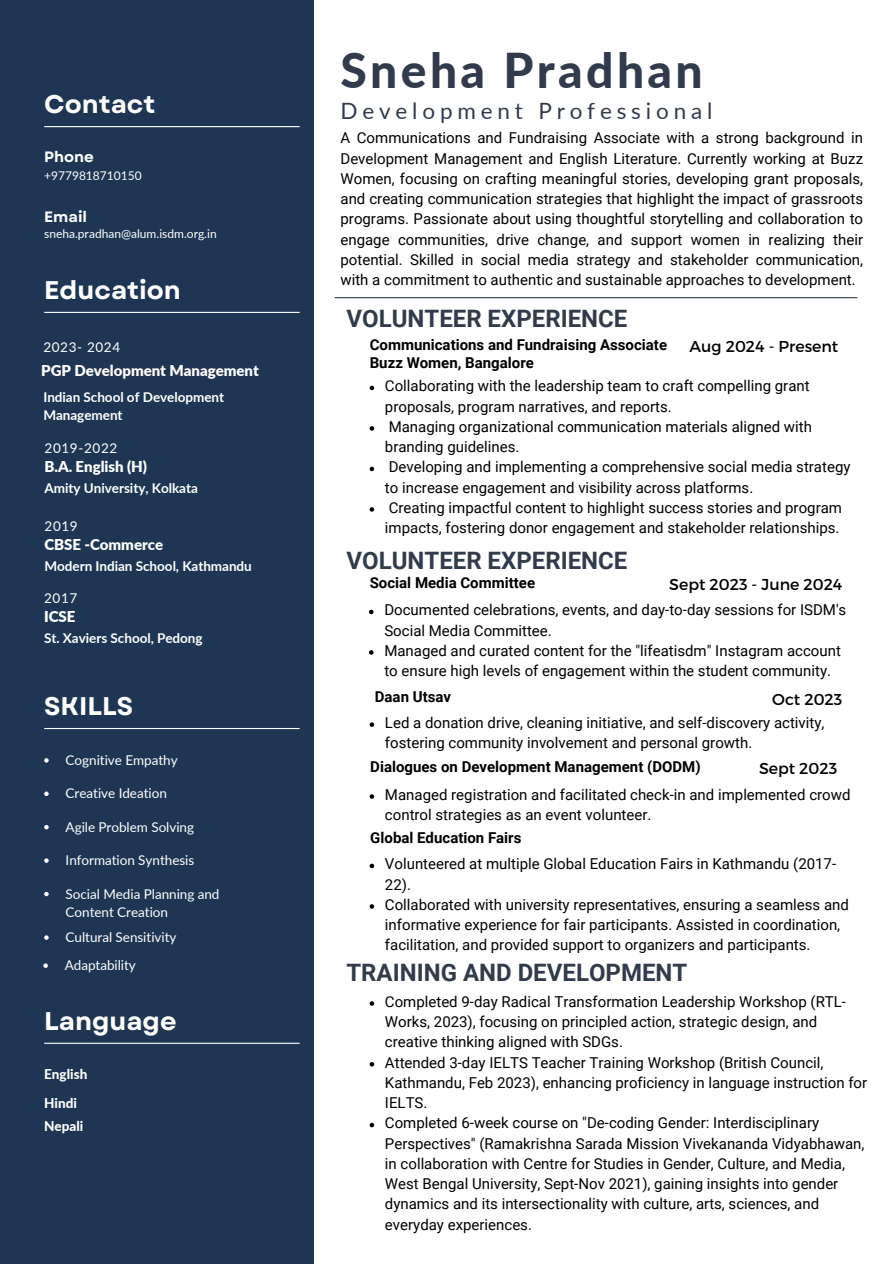
<style>
.page{position:relative;width:894px;height:1264px;background:#fff}
.page>*{position:absolute;margin:0;border:0;box-sizing:border-box;transform-origin:0 0}
.t1{font:800 48px "Lato";letter-spacing:.07em;color:#323b4c}
.t2{font:700 25.5px "Garet";color:#fff}
.t3{font:700 24px "Roboto";color:#323b4c}
.t4{font:22.5px "Lato";letter-spacing:.215em;color:#323b4c}
.t5{font:15.75px "Montserrat";color:#010101}
.t6{font:15px/20.2px "Roboto";color:#010101}
.t7{font:700 15px "Roboto";color:#010101}
.t8{font:900 15px "Lato";letter-spacing:-.005em;color:#fff}
.t9{font:700 15px "Garet";color:#fff}
.t10{font:13.5px/18px "Lato";letter-spacing:-.005em;color:#fff}
.t11{font:700 13.5px/18px "Lato";letter-spacing:-.005em;color:#fff}
.t12{font:13.5px "Lato";letter-spacing:.045em;color:#fff}
.t13{font:800 13.5px "Lato";color:#fff}
.t14{font:12px "Lato";color:#fff}
</style>
<div class="page">
<div style="left:0;top:0;width:313px;height:1263px;background:#1e3653"></div>
<hr style="left:44px;top:126px;width:255px;height:1px;background:#fff">
<hr style="left:44px;top:312px;width:255px;height:1px;background:#fff">
<hr style="left:334px;top:297px;width:523px;height:1px;background:#323b4c">
<svg style="left:44px;top:758px;width:5px;height:4px"></svg>
<svg style="left:44px;top:791px;width:5px;height:5px"></svg>
<svg style="left:44px;top:825px;width:5px;height:4px"></svg>
<svg style="left:44px;top:858px;width:5px;height:4px"></svg>
<svg style="left:44px;top:892px;width:5px;height:4px"></svg>
<svg style="left:44px;top:935px;width:5px;height:4px"></svg>
<hr style="left:44px;top:728px;width:255px;height:1px;background:#fff">
<hr style="left:44px;top:1042px;width:255px;height:1px;background:#fff">
<svg style="left:43px;top:963px;width:5px;height:4px"></svg>
<svg style="left:369px;top:794px;width:5px;height:4px"></svg>
<svg style="left:369px;top:863px;width:5px;height:5px"></svg>
<svg style="left:369px;top:904px;width:5px;height:4px"></svg>
<svg style="left:369px;top:722px;width:5px;height:5px"></svg>
<svg style="left:369px;top:609px;width:4px;height:5px"></svg>
<svg style="left:369px;top:650px;width:4px;height:4px"></svg>
<svg style="left:369px;top:1001px;width:5px;height:4px"></svg>
<svg style="left:369px;top:1062px;width:5px;height:4px"></svg>
<svg style="left:369px;top:1122px;width:5px;height:5px"></svg>
<svg style="left:369px;top:385px;width:5px;height:5px"></svg>
<svg style="left:369px;top:426px;width:5px;height:4px"></svg>
<svg style="left:369px;top:466px;width:5px;height:5px"></svg>
<svg style="left:369px;top:507px;width:5px;height:4px"></svg>
<h3 class="t2" style="left:44px;top:86px;width:113px">Contact</h3>
<h6 class="t9" style="left:44px;top:146px;width:51px">Phone</h6>
<p class="t14" style="left:44px;top:168px;width:99px">+9779818710150</p>
<h3 class="t9" style="left:44px;top:206px;width:44px">Email</h3>
<p class="t14" style="left:44px;top:226px;width:174px">sneha.pradhan@alum.isdm.org.in</p>
<h6 class="t2" style="left:44px;top:271px;width:138px">Education</h6>
<p class="t12" style="left:43px;top:339px;width:78px">2023- 2024</p>
<h2 class="t8" style="left:41px;top:361px;width:219px">PGP Development Management</h2>
<p class="t11" style="left:43px;top:387px;width:182px">Indian School of Development<br>Management</p>
<p class="t12" style="left:44px;top:439px;width:74px">2019-2022</p>
<h6 class="t8" style="left:44px;top:457px;width:104px">B.A. English (H)</h6>
<p class="t11" style="left:44px;top:478px;width:155px">Amity University, Kolkata</p>
<h5 class="t10" style="left:44px;top:516px;width:35px">2019</h5>
<p class="t8" style="left:44px;top:535px;width:120px">CBSE -Commerce</p>
<p class="t11" style="left:44px;top:556px;width:209px">Modern Indian School, Kathmandu</p>
<h1 class="t10" style="left:44px;top:588px;width:35px">2017</h1>
<p class="t8" style="left:44px;top:607px;width:33px">ICSE</p>
<p class="t11" style="left:44px;top:628px;width:160px">St. Xaviers School, Pedong</p>
<h3 class="t2" style="left:44px;top:687px;width:90px">SKILLS</h3>
<p class="t10" style="left:66px;top:750px;width:113px">Cognitive Empathy</p>
<p class="t10" style="left:66px;top:784px;width:103px">Creative Ideation</p>
<p class="t10" style="left:66px;top:817px;width:130px">Agile Problem Solving</p>
<p class="t10" style="left:66px;top:850px;width:130px">Information Synthesis</p>
<p class="t10" style="left:66px;top:884px;width:155px">Social Media Planning and<br>Content Creation</p>
<h2 class="t10" style="left:66px;top:927px;width:112px">Cultural Sensitivity</h2>
<h4 class="t10" style="left:65px;top:955px;width:73px">Adaptability</h4>
<p class="t2" style="left:44px;top:1002px;width:134px">Language</p>
<p class="t13" style="left:44px;top:1065px;width:45px">English</p>
<p class="t13" style="left:44px;top:1094px;width:34px">Hindi</p>
<p class="t13" style="left:44px;top:1117px;width:41px">Nepali</p>
<p class="t1" style="left:340px;top:41px;width:364px">Sneha Pradhan</p>
<p class="t4" style="left:340px;top:96px;width:373px">Development Professional</p>
<p class="t6" style="left:340px;top:128px;width:524px;text-align:justify">A Communications and Fundraising Associate with a strong background in Development Management and English Literature. Currently working at Buzz Women, focusing on crafting meaningful stories, developing grant proposals, and creating communication strategies that highlight the impact of grassroots programs. Passionate about using thoughtful storytelling and collaboration to engage communities, drive change, and support women in realizing their potential. Skilled in social media strategy and stakeholder communication, with a commitment to authentic and sustainable approaches to development.</p>
<p class="t3" style="left:346px;top:304px;width:282px">VOLUNTEER EXPERIENCE</p>
<h6 class="t7" style="left:369px;top:336px;width:299px">Communications and Fundraising Associate</h6>
<p class="t5" style="left:689px;top:336px;width:150px">Aug 2024 - Present</p>
<p class="t6" style="left:385px;top:376px;width:426px">Collaborating with the leadership team to craft compelling grant proposals, program narratives, and reports.</p>
<h2 class="t6" style="left:385px;top:416px;width:428px">Managing organizational communication materials aligned with branding guidelines.</h2>
<p class="t6" style="left:385px;top:457px;width:467px">Developing and implementing a comprehensive social media strategy to increase engagement and visibility across platforms.</p>
<p class="t6" style="left:385px;top:497px;width:458px">Creating impactful content to highlight success stories and program impacts, fostering donor engagement and stakeholder relationships.</p>
<p class="t7" style="left:369px;top:354px;width:166px">Buzz Women, Bangalore</p>
<h6 class="t3" style="left:346px;top:546px;width:282px">VOLUNTEER EXPERIENCE</h6>
<h6 class="t7" style="left:369px;top:573px;width:167px">Social Media Committee</h6>
<p class="t6" style="left:384px;top:600px;width:463px">Documented celebrations, events, and day-to-day sessions for ISDM's<br>Social Media Committee.</p>
<p class="t6" style="left:384px;top:640px;width:458px">Managed and curated content for the "lifeatisdm" Instagram account to ensure high levels of engagement within the student community.</p>
<h6 class="t5" style="left:669px;top:574px;width:175px">Sept 2023 - June 2024</h6>
<p class="t7" style="left:375px;top:688px;width:78px">Daan Utsav</p>
<h2 class="t6" style="left:385px;top:712px;width:441px">Led a donation drive, cleaning initiative, and self-discovery activity, fostering community involvement and personal growth.</h2>
<p class="t5" style="left:772px;top:689px;width:72px">Oct 2023</p>
<h6 class="t7" style="left:370px;top:758px;width:332px">Dialogues on Development Management (DODM)</h6>
<h6 class="t6" style="left:385px;top:784px;width:467px">Managed registration and facilitated check-in and implemented crowd control strategies as an event volunteer.</h6>
<h6 class="t5" style="left:758px;top:758px;width:80px">Sept 2023</h6>
<p class="t7" style="left:370px;top:829px;width:153px">Global Education Fairs</p>
<p class="t6" style="left:385px;top:854px;width:452px">Volunteered at multiple Global Education Fairs in Kathmandu (2017-<br>22).</p>
<p class="t6" style="left:385px;top:894px;width:465px">Collaborated with university representatives, ensuring a seamless and informative experience for fair participants. Assisted in coordination, facilitation, and provided support to organizers and participants.</p>
<p class="t3" style="left:346px;top:958px;width:342px">TRAINING AND DEVELOPMENT</p>
<p class="t6" style="left:385px;top:991px;width:462px">Completed 9-day Radical Transformation Leadership Workshop (RTL-<br>Works, 2023), focusing on principled action, strategic design, and creative thinking aligned with SDGs.</p>
<p class="t6" style="left:385px;top:1052px;width:483px">Attended 3-day IELTS Teacher Training Workshop (British Council,<br>Kathmandu, Feb 2023), enhancing proficiency in language instruction for<br>IELTS.</p>
<h6 class="t6" style="left:385px;top:1113px;width:481px">Completed 6-week course on "De-coding Gender: Interdisciplinary Perspectives" (Ramakrishna Sarada Mission Vivekananda Vidyabhawan, in collaboration with Centre for Studies in Gender, Culture, and Media, West Bengal University, Sept-Nov 2021), gaining insights into gender dynamics and its intersectionality with culture, arts, sciences, and everyday experiences.</h6>
</div>
